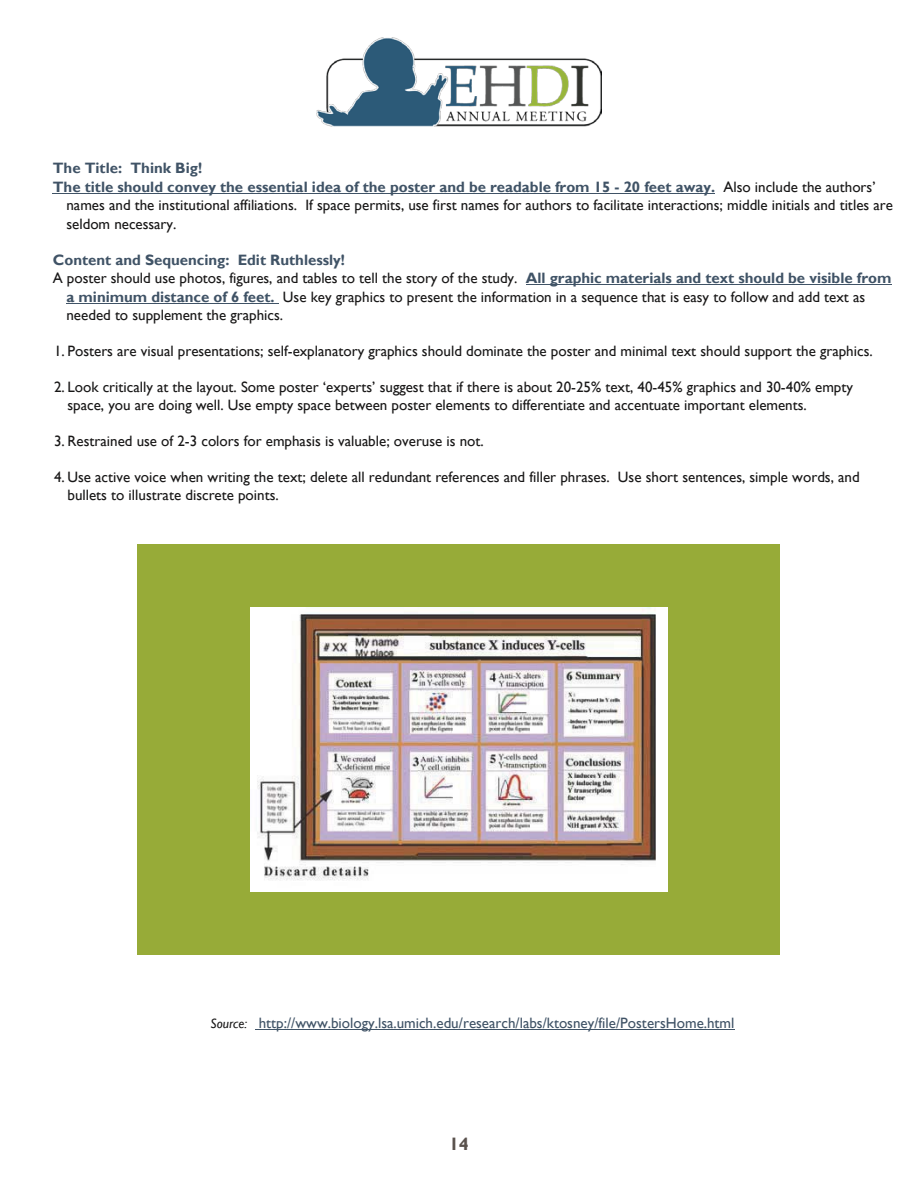
<style>
.page{position:relative;width:918px;height:1188px;background:#fff}
.page>*{position:absolute;margin:0;border:0;box-sizing:border-box;transform-origin:0 0}
.t1{font:700 18px "Gill Sans";color:#5a524d}
.t2{font:15px/18.3px "Gill Sans";color:#181717}
.t3{font:700 15px "Gill Sans";color:#405366}
.t4{font:15px "Gill Sans";color:#405366}
.s1{font-weight:400;color:#181717}
.s2{font-weight:700;color:#405366}
.s3{font-style:italic;font-size:13.5px;color:#181717}
</style>
<div class="page">
<img style="left:317px;top:37px;width:284px;height:90px">
<hr style="left:53px;top:193px;width:662px;height:1px;background:#405366">
<hr style="left:526px;top:284px;width:365px;height:1px;background:#405366">
<hr style="left:66px;top:303px;width:213px;height:1px;background:#405366">
<hr style="left:255px;top:1029px;width:479px;height:1px;background:#405366">
<div style="left:138px;top:544px;width:642px;height:411px;background:#97ab38"></div>
<img style="left:251px;top:608px;width:416px;height:283px">
<p class="t3" style="left:53px;top:159px;width:151px">The Title: Think Big!</p>
<p class="t3" style="left:53px;top:178px;width:824px">The title should convey the essential idea of the poster and be readable from 15 - 20 feet away. <span class="s1">Also include the authors’</span></p>
<p class="t2" style="left:66px;top:196px;width:828px">names and the institutional affiliations. If space permits, use first names for authors to facilitate interactions; middle initials and titles are</p>
<p class="t2" style="left:66px;top:215px;width:112px">seldom necessary.</p>
<p class="t3" style="left:53px;top:250px;width:294px">Content and Sequencing: Edit Ruthlessly!</p>
<p class="t2" style="left:53px;top:269px;width:840px">A poster should use photos, figures, and tables to tell the story of the study. <span class="s2">All graphic materials and text should be visible from</span></p>
<p class="t2" style="left:66px;top:288px;width:800px"><span class="s2">a minimum distance of 6 feet.</span> Use key graphics to present the information in a sequence that is easy to follow and add text as</p>
<p class="t2" style="left:66px;top:306px;width:218px">needed to supplement the graphics.</p>
<p class="t2" style="left:54px;top:342px;width:820px">1. Posters are visual presentations; self-explanatory graphics should dominate the poster and minimal text should support the graphics.</p>
<p class="t2" style="left:67px;top:378px;width:787px;text-indent:-13px">2. Look critically at the layout. Some poster ‘experts’ suggest that if there is about 20-25% text, 40-45% graphics and 30-40% empty space, you are doing well. Use empty space between poster elements to differentiate and accentuate important elements.</p>
<p class="t2" style="left:54px;top:432px;width:431px">3. Restrained use of 2-3 colors for emphasis is valuable; overuse is not.</p>
<p class="t2" style="left:67px;top:468px;width:794px;text-indent:-13px">4. Use active voice when writing the text; delete all redundant references and filler phrases. Use short sentences, simple words, and bullets to illustrate discrete points.</p>
<p class="t4" style="left:211px;top:1014px;width:525px"><span class="s3">Source:</span> http://www.biology.lsa.umich.edu/research/labs/ktosney/file/PostersHome.html</p>
<p class="t1" style="left:449px;top:1133px;width:21px">14</p>
</div>
